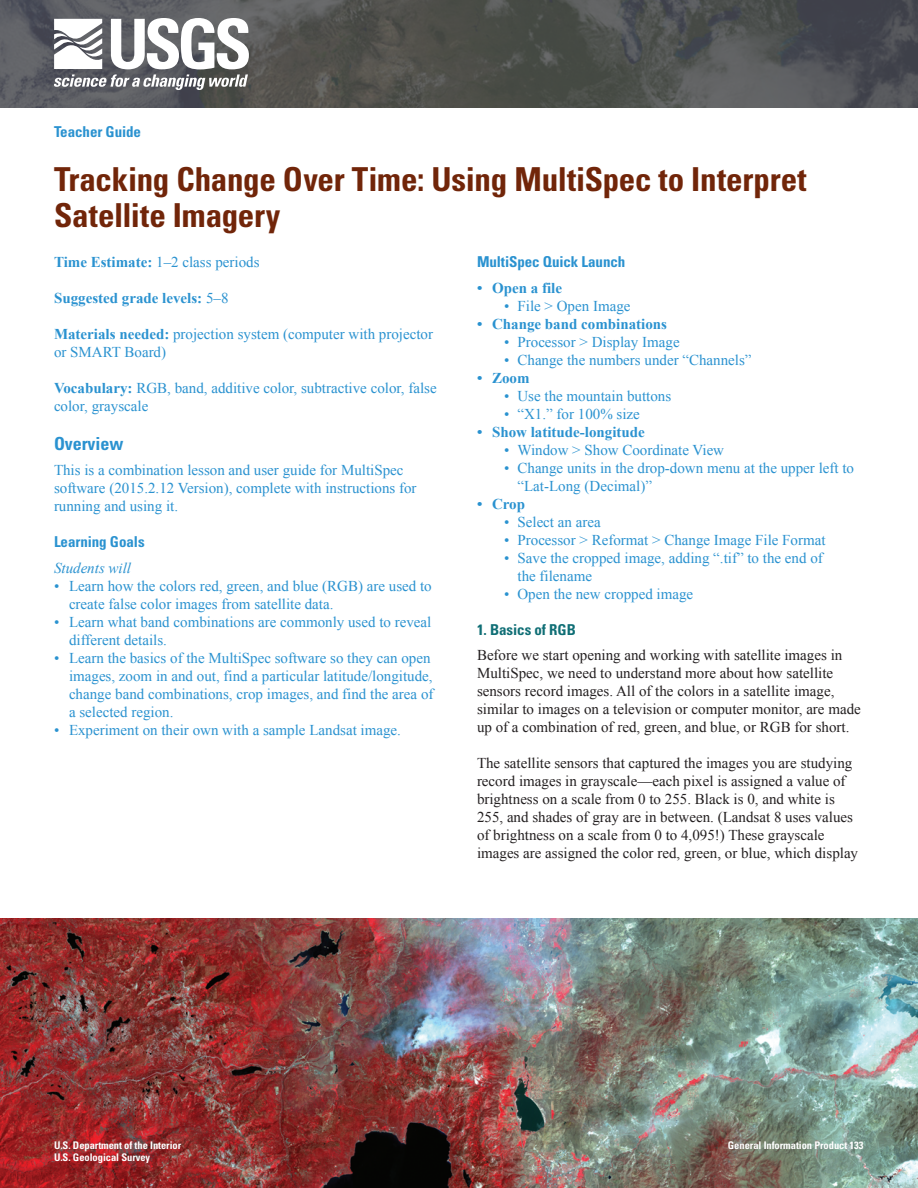
<style>
.page{position:relative;width:918px;height:1188px;background:#fff}
.page>*{position:absolute;margin:0;border:0;box-sizing:border-box;transform-origin:0 0}
.t1{font:700 condensed 33px/36px "Univers";letter-spacing:-.01em;color:#712509}
.Heading_1{font:700 condensed 18px "Univers";letter-spacing:-.005em;color:#2a92d0}
.BodyNoIndent_-_Teach{font:15px/18px "Times New Roman";color:#2a92d0}
.BodyNoIndent{font:15px/18px "Times New Roman";color:#231f20}
.BodyNoIndent_-_Teach-2{font:700 15px "Times New Roman";color:#2a92d0}
.Heading_2{font:700 condensed 15px "Univers";letter-spacing:-.005em;color:#2a92d0}
.Heading_2-2{font:700 condensed 15px "Univers";letter-spacing:-.005em;color:#0f6e75}
.BodyNoIndent_-_Teach-3{font:italic 15px "Times New Roman";color:#2a92d0}
.CoopNote{font:700 condensed 15px "Univers";letter-spacing:-.005em;color:#2a92d0}
.DBID{font:700 condensed 10.5px "Univers";letter-spacing:-.005em;color:#fff}
.s1{font-weight:700}
.s2{font-weight:400}
</style>
<div class="page">
<img style="left:0;top:918px;width:918px;height:270px">
<svg style="left:0;top:0;width:918px;height:108px;background:#515252"></svg>
<svg style="left:54px;top:18px;width:195px;height:72px"></svg>
<p class="CoopNote" style="left:54px;top:122px;width:89px">Teacher Guide</p>
<p class="t1" style="left:54px;top:161px;width:754px">Tracking Change Over Time: Using MultiSpec to Interpret<br>Satellite Imagery</p>
<p class="BodyNoIndent_-_Teach" style="left:54px;top:253px;width:207px"><span class="s1">Time Estimate:</span> 1–2 class periods</p>
<p class="BodyNoIndent_-_Teach-2" style="left:54px;top:288px;width:176px">Suggested grade levels: <span class="s2">5–8</span></p>
<p class="BodyNoIndent_-_Teach" style="left:54px;top:325px;width:381px"><span class="s1">Materials needed:</span> projection system (computer with projector or SMART Board)</p>
<p class="BodyNoIndent_-_Teach" style="left:54px;top:379px;width:384px"><span class="s1">Vocabulary:</span> RGB, band, additive color, subtractive color, false color, grayscale</p>
<p class="Heading_1" style="left:54px;top:432px;width:71px">Overview</p>
<p class="BodyNoIndent_-_Teach" style="left:54px;top:461px;width:364px">This is a combination lesson and user guide for MultiSpec software (2015.2.12 Version), complete with instructions for running and using it.</p>
<p class="Heading_2" style="left:54px;top:533px;width:92px">Learning Goals</p>
<p class="BodyNoIndent_-_Teach-3" style="left:54px;top:558px;width:79px">Students will</p>
<p class="BodyNoIndent_-_Teach" style="left:69px;top:577px;width:364px;text-indent:-15px">• Learn how the colors red, green, and blue (RGB) are used to create false color images from satellite data.</p>
<p class="BodyNoIndent_-_Teach" style="left:69px;top:613px;width:364px;text-indent:-15px">• Learn what band combinations are commonly used to reveal different details.</p>
<p class="BodyNoIndent_-_Teach" style="left:69px;top:649px;width:366px;text-indent:-15px">• Learn the basics of the MultiSpec software so they can open images, zoom in and out, find a particular latitude/longitude, change band combinations, crop images, and find the area of a selected region.</p>
<p class="BodyNoIndent_-_Teach" style="left:54px;top:721px;width:349px">• Experiment on their own with a sample Landsat image.</p>
<p class="Heading_2" style="left:477px;top:253px;width:150px">MultiSpec Quick Launch</p>
<p class="BodyNoIndent_-_Teach-2" style="left:477px;top:277px;width:87px">• Open a file</p>
<p class="BodyNoIndent_-_Teach" style="left:504px;top:297px;width:128px">• File &gt; Open Image</p>
<p class="BodyNoIndent_-_Teach-2" style="left:477px;top:313px;width:192px">• Change band combinations</p>
<p class="BodyNoIndent_-_Teach" style="left:504px;top:333px;width:177px">• Processor &gt; Display Image</p>
<p class="BodyNoIndent_-_Teach" style="left:504px;top:351px;width:249px">• Change the numbers under “Channels”</p>
<p class="BodyNoIndent_-_Teach-2" style="left:477px;top:367px;width:54px">• Zoom</p>
<p class="BodyNoIndent_-_Teach" style="left:504px;top:387px;width:169px">• Use the mountain buttons</p>
<p class="BodyNoIndent_-_Teach" style="left:504px;top:405px;width:137px">• “X1.” for 100% size</p>
<p class="BodyNoIndent_-_Teach-2" style="left:477px;top:421px;width:169px">• Show latitude-longitude</p>
<p class="BodyNoIndent_-_Teach" style="left:504px;top:441px;width:222px">• Window &gt; Show Coordinate View</p>
<p class="BodyNoIndent_-_Teach" style="left:518px;top:459px;width:338px;text-indent:-14px">• Change units in the drop-down menu at the upper left to “Lat-Long (Decimal)”</p>
<p class="BodyNoIndent_-_Teach-2" style="left:477px;top:493px;width:50px">• Crop</p>
<p class="BodyNoIndent_-_Teach" style="left:504px;top:513px;width:98px">• Select an area</p>
<p class="BodyNoIndent_-_Teach" style="left:504px;top:531px;width:323px">• Processor &gt; Reformat &gt; Change Image File Format</p>
<p class="BodyNoIndent_-_Teach" style="left:518px;top:549px;width:307px;text-indent:-14px">• Save the cropped image, adding “.tif” to the end of the filename</p>
<p class="BodyNoIndent_-_Teach" style="left:504px;top:585px;width:191px">• Open the new cropped image</p>
<p class="Heading_2-2" style="left:477px;top:620px;width:100px">1. Basics of RGB</p>
<p class="BodyNoIndent" style="left:477px;top:646px;width:385px">Before we start opening and working with satellite images in MultiSpec, we need to understand more about how satellite sensors record images. All of the colors in a satellite image, similar to images on a television or computer monitor, are made up of a combination of red, green, and blue, or RGB for short.</p>
<p class="BodyNoIndent" style="left:477px;top:754px;width:383px">The satellite sensors that captured the images you are studying record images in grayscale—each pixel is assigned a value of brightness on a scale from 0 to 255. Black is 0, and white is 255, and shades of gray are in between. (Landsat 8 uses values of brightness on a scale from 0 to 4,095!) These grayscale images are assigned the color red, green, or blue, which display</p>
<p class="DBID" style="left:54px;top:1139px;width:129px">U.S. Department of the Interior</p>
<p class="DBID" style="left:54px;top:1151px;width:98px">U.S. Geological Survey</p>
<p class="DBID" style="left:728px;top:1139px;width:137px">General Information Product 133</p>
</div>
